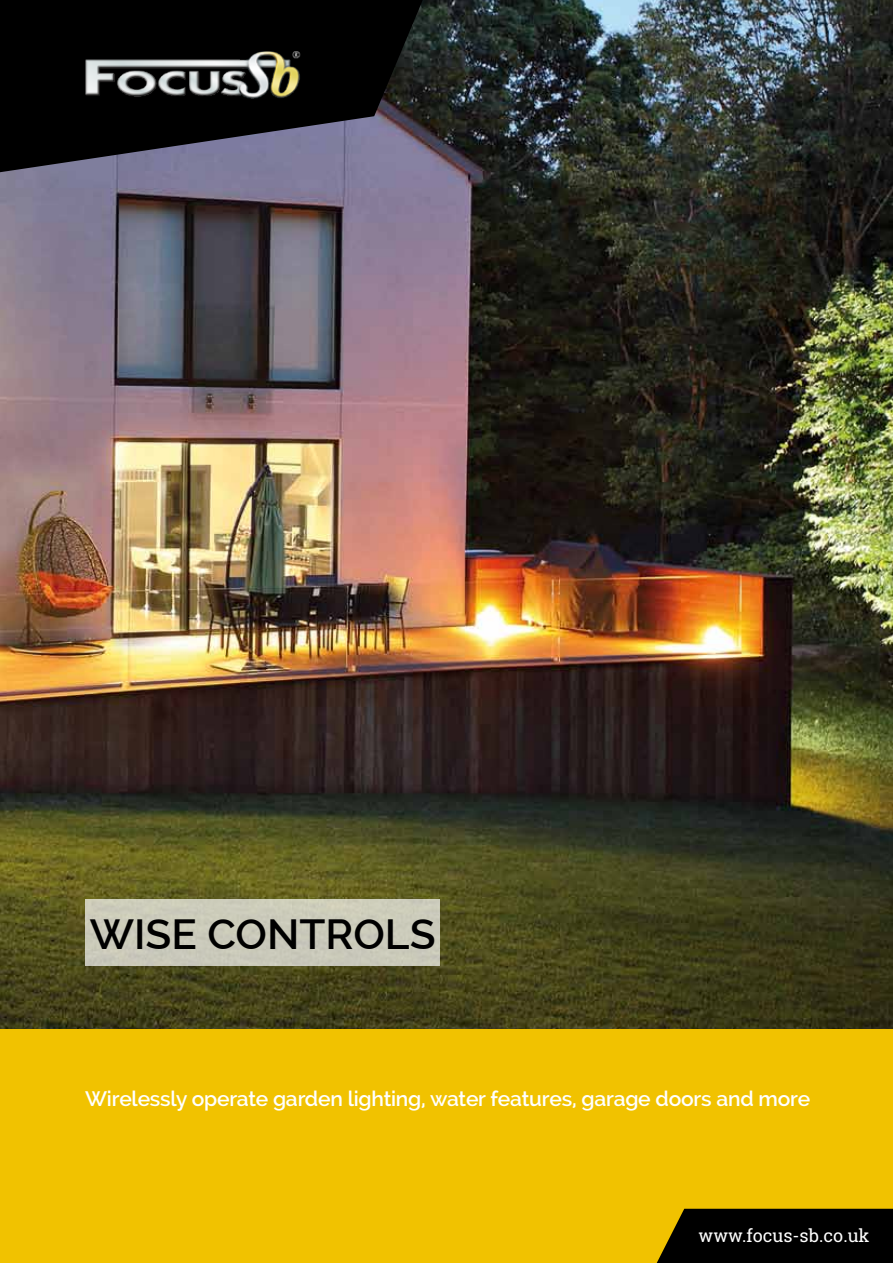
<style>
.page{position:relative;width:893px;height:1263px;background:#fff}
.page>*{position:absolute;margin:0;border:0;box-sizing:border-box;transform-origin:0 0}
.t1{font:600 42.15px "Raleway";color:#000}
.t2{font:600 21px "Raleway";letter-spacing:-.01em;color:#fff}
.t3{font:18px "Roboto Slab";color:#fff}
</style>
<div class="page">
<img style="left:0;top:0;width:893px;height:1029px">
<div style="left:0;top:1029px;width:893px;height:234px;background:#f1c200"></div>
<div style="left:657px;top:1209px;width:236px;height:54px;background:#000"></div>
<div style="left:85px;top:899px;width:354px;height:67px;background:#cbcaba"></div>
<svg style="left:0;top:0;width:423px;height:172px;background:#27262f"></svg>
<img style="left:59px;top:26px;width:284px;height:116px">
<h1 class="t1" style="left:90px;top:910px;width:347px">wise controls</h1>
<p class="t2" style="left:85px;top:1087px;width:727px">Wirelessly operate garden lighting, water features, garage doors and more</p>
<p class="t3" style="left:698px;top:1223px;width:173px">www.focus-sb.co.uk<sup>1</sup></p>
</div>
